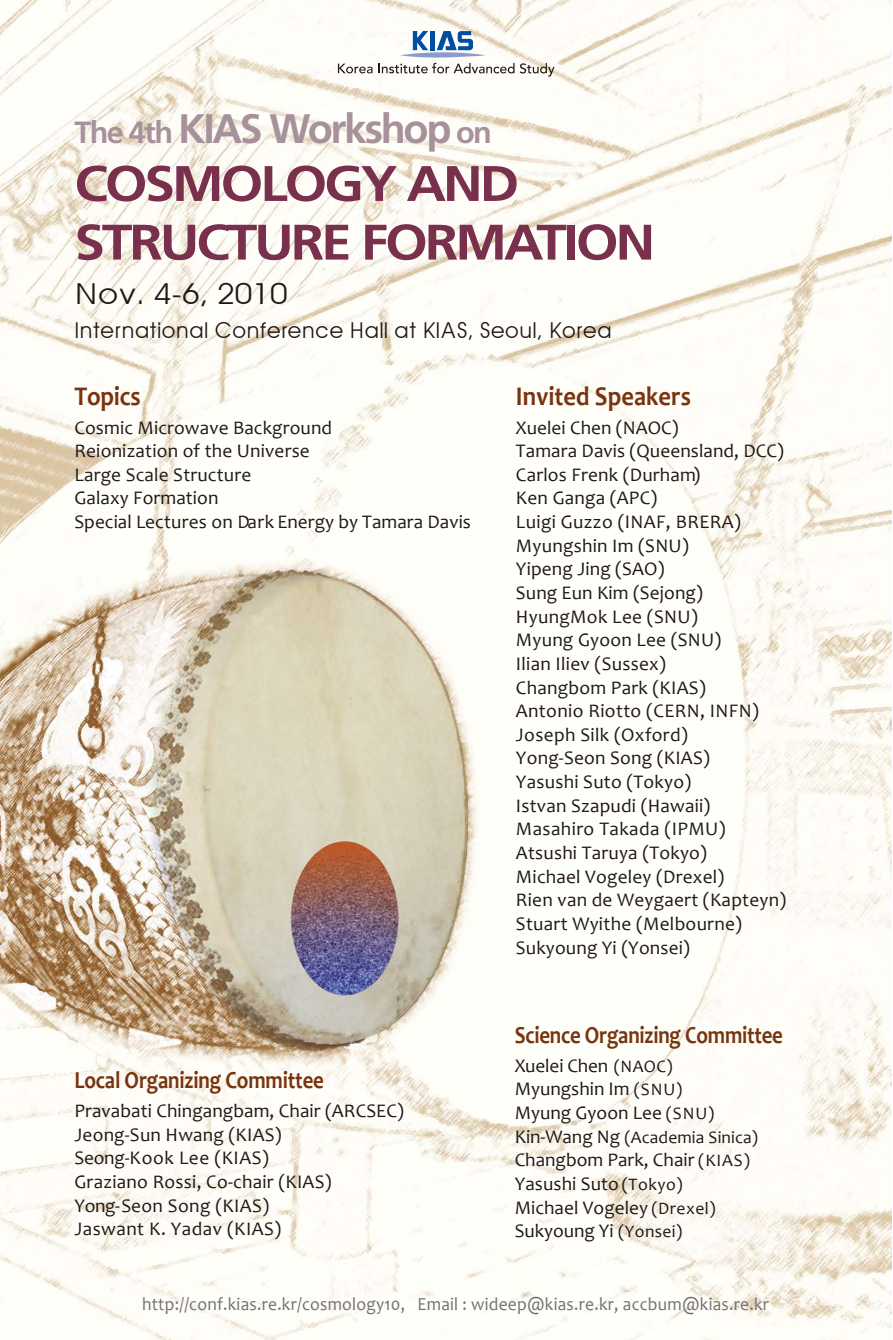
<style>
.page{position:relative;width:893px;height:1340px;background:#fff}
.page>*{position:absolute;margin:0;border:0;box-sizing:border-box;transform-origin:0 0}
.t1{font:700 49.88px/58.6px "Frutiger";letter-spacing:-.055em;color:#78304d;scale:1.1 1}
.t2{font:700 41.12px "Frutiger";letter-spacing:-.055em;color:#a7919b}
.t3{font:28.88px "Avant Garde";color:#221815;scale:1.1 1}
.t4{font:700 27.12px "Candara";letter-spacing:.005em;color:#78340f;scale:.9 1}
.t5{font:700 24.5px "Candara";letter-spacing:-.01em;color:#78340f;scale:.85 1}
.t6{font:21.88px "Avant Garde";color:#221815}
.t7{font:19.25px/23.6px "Candara";letter-spacing:.01em;color:#221815}
.t8{font:18.38px "Candara";letter-spacing:.015em;color:#727172;scale:.95 1}
.t9{font:17.5px "Candara";letter-spacing:.01em;color:#221815}
.s1{font-size:30.62px}
.s2{font-size:17.5px}
.s3{font-size:19.25px}
</style>
<div class="page">
<img style="left:0;top:0;width:892px;height:1339px">
<svg style="left:338px;top:31px;width:216px;height:46px"></svg>
<h2 class="t2" style="left:74px;top:105px;width:419px"><span class="s1">The 4th</span> KIAS Workshop <span class="s1">on</span></h2>
<h1 class="t1" style="left:74px;top:154px;width:529px">COSMOLOGY AND<br>STRUCTURE FORMATION</h1>
<h3 class="t3" style="left:74px;top:276px;width:195px">Nov. 4-6, 2010</h3>
<p class="t6" style="left:74px;top:317px;width:539px">International Conference Hall at KIAS, Seoul, Korea</p>
<h3 class="t4" style="left:74px;top:379px;width:75px">Topics</h3>
<p class="t7" style="left:74px;top:415px;width:398px">Cosmic Microwave Background<br>Reionization of the Universe<br>Large Scale Structure<br>Galaxy Formation<br>Special Lectures on Dark Energy by Tamara Davis</p>
<p class="t5" style="left:74px;top:1065px;width:295px">Local Organizing Committee</p>
<p class="t7" style="left:74px;top:1098px;width:331px">Pravabati Chingangbam, Chair (ARCSEC)<br>Jeong-Sun Hwang (KIAS)<br>Seong-Kook Lee (KIAS)<br>Graziano Rossi, Co-chair (KIAS)<br>Yong-Seon Song (KIAS)<br>Jaswant K. Yadav (KIAS)</p>
<h3 class="t4" style="left:516px;top:379px;width:196px">Invited Speakers</h3>
<p class="t7" style="left:516px;top:415px;width:272px">Xuelei Chen (NAOC)<br>Tamara Davis (Queensland, DCC)<br>Carlos Frenk (Durham)<br>Ken Ganga (APC)<br>Luigi Guzzo (INAF, BRERA)<br>Myungshin Im (SNU)<br>Yipeng Jing (SAO)<br>Sung Eun Kim (Sejong)<br>HyungMok Lee (SNU)<br>Myung Gyoon Lee (SNU)<br>Ilian Iliev (Sussex)<br>Changbom Park (KIAS)<br>Antonio Riotto (CERN, INFN)<br>Joseph Silk (Oxford)<br>Yong-Seon Song (KIAS)<br>Yasushi Suto (Tokyo)<br>Istvan Szapudi (Hawaii)<br>Masahiro Takada (IPMU)<br>Atsushi Taruya (Tokyo)<br>Michael Vogeley (Drexel)<br>Rien van de Weygaert (Kapteyn)<br>Stuart Wyithe (Melbourne)<br>Sukyoung Yi (Yonsei)</p>
<p class="t5" style="left:515px;top:1019px;width:317px">Science Organizing Committee</p>
<p class="t7" style="left:515px;top:1053px;width:201px">Xuelei Chen <span class="s2">(NAOC)<br></span>Myungshin Im <span class="s2">(SNU)<br></span>Myung Gyoon Lee <span class="s2">(SNU)</span></p>
<p class="t9" style="left:515px;top:1126px;width:245px"><span class="s3">Kin-Wang Ng</span> (Academia Sinica)</p>
<p class="t7" style="left:515px;top:1148px;width:237px">Changbom Park, Chair <span class="s2">(KIAS)<br></span>Yasushi Suto <span class="s2">(Tokyo)<br></span>Michael Vogeley <span class="s2">(Drexel)<br></span>Sukyoung Yi <span class="s2">(Yonsei)</span></p>
<p class="t8" style="left:142px;top:1292px;width:661px">http://conf.kias.re.kr/cosmology10, Email : wideep@kias.re.kr, accbum@kias.re.kr</p>
</div>
